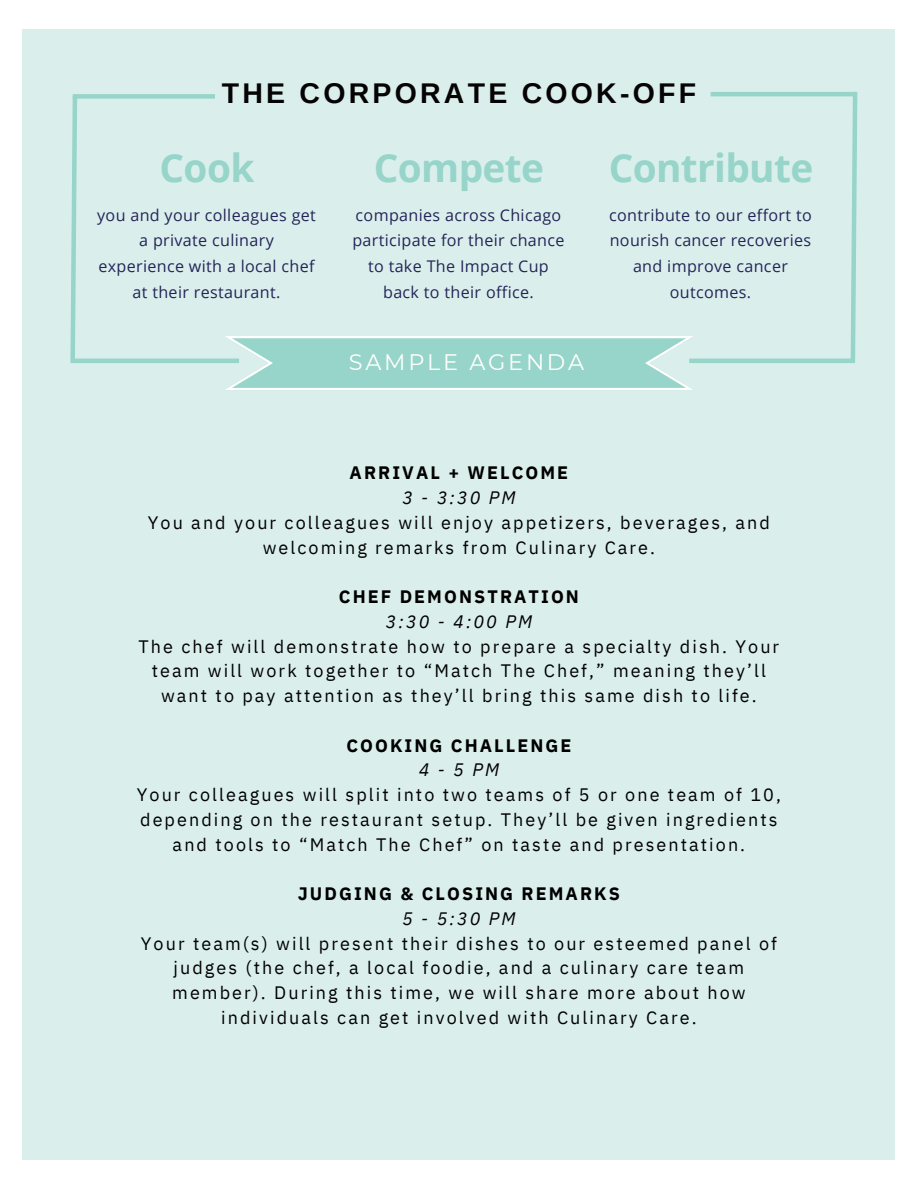
<style>
.page{position:relative;width:918px;height:1188px;background:#fff}
.page>*{position:absolute;margin:0;border:0;box-sizing:border-box;transform-origin:0 0}
.t1{font:700 38.7px "Open Sans";letter-spacing:-.015em;color:#97d4c9}
.t2{font:700 28.5px "Arimo";letter-spacing:.115em;color:#050303}
.t3{font:22.5px "Montserrat";letter-spacing:.12em;color:#fff}
.t4{font:18px/24.8px "IBM Plex Sans";letter-spacing:.115em;color:#000;text-align:center}
.t5{font:700 18px "IBM Plex Sans";letter-spacing:.115em;color:#000}
.t6{font:italic 18px "IBM Plex Sans";letter-spacing:.115em;color:#000}
.t7{font:16.05px/25.8px "Open Sans";letter-spacing:.02em;color:#252458;text-align:center}
</style>
<div class="page">
<div style="left:23px;top:29px;width:872px;height:1130px;background:#daefec"></div>
<svg style="left:224px;top:336px;width:470px;height:54px;background:#a7dad1"></svg>
<div style="left:73px;top:94px;width:142px;height:5px;background:#97d4c9"></div>
<hr style="left:711px;top:92px;width:142px;height:4px;background:#97d4c9">
<svg style="left:70px;top:94px;width:9px;height:269px"></svg>
<svg style="left:848px;top:91px;width:10px;height:273px"></svg>
<hr style="left:74px;top:359px;width:165px;height:4px;background:#97d4c9">
<hr style="left:689px;top:359px;width:165px;height:4px;background:#97d4c9">
<p class="t2" style="left:222px;top:77px;width:476px">THE CORPORATE COOK-OFF</p>
<p class="t1" style="left:160px;top:141px;width:96px">Cook</p>
<p class="t7" style="left:97px;top:201px;width:220px">you and your colleagues get a private culinary experience with a local chef at their restaurant.</p>
<p class="t1" style="left:374px;top:141px;width:172px">Compete</p>
<p class="t7" style="left:352px;top:201px;width:214px">companies across Chicago participate for their chance to take The Impact Cup back to their office.</p>
<p class="t3" style="left:349px;top:348px;width:237px">SAMPLE AGENDA</p>
<p class="t1" style="left:609px;top:141px;width:206px">Contribute</p>
<p class="t7" style="left:609px;top:201px;width:204px">contribute to our effort to nourish cancer recoveries and improve cancer outcomes.</p>
<p class="t5" style="left:350px;top:461px;width:220px">ARRIVAL + WELCOME</p>
<p class="t6" style="left:402px;top:486px;width:115px">3 - 3:30 PM</p>
<p class="t4" style="left:148px;top:510px;width:624px">You and your colleagues will enjoy appetizers, beverages, and welcoming remarks from Culinary Care.</p>
<p class="t5" style="left:339px;top:585px;width:242px">CHEF DEMONSTRATION</p>
<p class="t6" style="left:386px;top:610px;width:148px">3:30 - 4:00 PM</p>
<p class="t4" style="left:139px;top:634px;width:642px">The chef will demonstrate how to prepare a specialty dish. Your team will work together to “Match The Chef,” meaning they’ll want to pay attention as they’ll bring this same dish to life.</p>
<p class="t5" style="left:346px;top:733px;width:227px">COOKING CHALLENGE</p>
<p class="t6" style="left:419px;top:758px;width:82px">4-5PM</p>
<p class="t4" style="left:137px;top:782px;width:646px">Your colleagues will split into two teams of 5 or one team of 10, depending on the restaurant setup. They’ll be given ingredients and tools to “Match The Chef” on taste and presentation.</p>
<p class="t5" style="left:298px;top:882px;width:324px">JUDGING &amp; CLOSING REMARKS</p>
<p class="t6" style="left:402px;top:907px;width:115px">5 - 5:30 PM</p>
<p class="t4" style="left:141px;top:931px;width:638px">Your team(s) will present their dishes to our esteemed panel of judges (the chef, a local foodie, and a culinary care team member). During this time, we will share more about how individuals can get involved with Culinary Care.</p>
</div>
